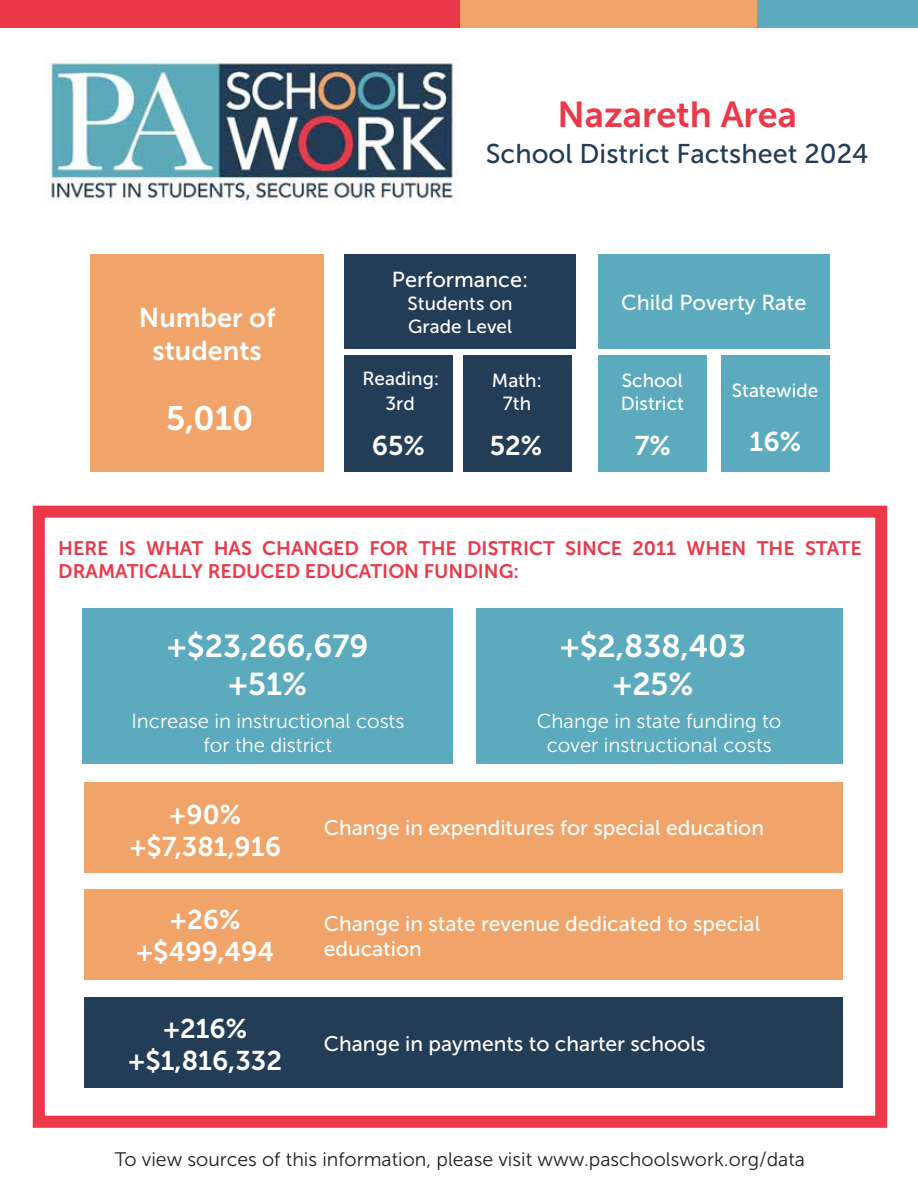
<style>
.page{position:relative;width:918px;height:1188px;background:#fff}
.page>*{position:absolute;margin:0;border:0;box-sizing:border-box;transform-origin:0 0}
.t1{font:36px "Museo Sans 700";color:#ed3849}
.t2{font:33.75px "Museo Sans 700";color:#fff}
.t3{font:31.5px/37.8px "Museo Sans 700";color:#fff;text-align:center}
.t4{font:27px/32.4px "Museo Sans 700";color:#fff;text-align:center}
.t5{font:27px "Museo Sans 500";color:#233d56}
.t6{font:21.6px "Museo Sans 500";color:#fff}
.t7{font:21px/25.2px "Museo Sans 500";color:#fff}
.t8{font:20.25px/24.3px "Museo Sans 300";color:#fff;text-align:center}
.t9{font:19.5px/23.4px "Museo Sans 700";color:#ed3849}
.t10{font:19.5px "Museo Sans 300";color:#231f20}
.t11{font:18.9px/22.6px "Museo Sans 500";color:#fff}
</style>
<div class="page">
<img style="left:45px;top:57px;width:411px;height:146px">
<div style="left:0;top:0;width:460px;height:27px;background:#ed3849"></div>
<div style="left:460px;top:0;width:297px;height:27px;background:#f0a46a"></div>
<div style="left:757px;top:0;width:161px;height:27px;background:#5caabe"></div>
<div style="left:90px;top:255px;width:234px;height:217px;background:#f0a46a"></div>
<div style="left:345px;top:255px;width:231px;height:94px;background:#233d56"></div>
<div style="left:344px;top:355px;width:109px;height:117px;background:#233d56"></div>
<div style="left:463px;top:355px;width:108px;height:117px;background:#233d56"></div>
<div style="left:33px;top:506px;width:854px;height:622px;border:12px solid #ed3849"></div>
<div style="left:84px;top:782px;width:758px;height:91px;background:#f0a46a"></div>
<div style="left:84px;top:889px;width:758px;height:91px;background:#f0a46a"></div>
<div style="left:84px;top:998px;width:758px;height:90px;background:#233d56"></div>
<div style="left:476px;top:608px;width:366px;height:156px;background:#5caabe"></div>
<div style="left:83px;top:608px;width:370px;height:156px;background:#5caabe"></div>
<div style="left:598px;top:255px;width:232px;height:94px;background:#5caabe"></div>
<div style="left:598px;top:355px;width:109px;height:117px;background:#5caabe"></div>
<div style="left:721px;top:355px;width:109px;height:117px;background:#5caabe"></div>
<h1 class="t1" style="left:558px;top:95px;width:241px">Nazareth Area</h1>
<p class="t4" style="left:139px;top:302px;width:138px">Number of students</p>
<h2 class="t2" style="left:166px;top:400px;width:89px">5,010</h2>
<p class="t5" style="left:486px;top:139px;width:384px">School District Factsheet 2024</p>
<p class="t6" style="left:392px;top:268px;width:138px">Performance:</p>
<p class="t11" style="left:408px;top:292px;width:107px">Students on<br>Grade Level</p>
<p class="t11" style="left:363px;top:367px;width:78px;line-height:24.3px;text-align:center">Reading:<br>3rd</p>
<p class="t11" style="left:492px;top:369px;width:52px;text-align:center">Math:<br>7th</p>
<p class="t6" style="left:621px;top:291px;width:187px">Child Poverty Rate</p>
<p class="t11" style="left:621px;top:369px;width:64px">School<br>District</p>
<p class="t11" style="left:732px;top:379px;width:88px">Statewide</p>
<p class="t4" style="left:372px;top:429px;width:55px">65%</p>
<p class="t4" style="left:490px;top:429px;width:54px">52%</p>
<p class="t4" style="left:635px;top:429px;width:38px">7%</p>
<p class="t4" style="left:750px;top:426px;width:53px">16%</p>
<p class="t9" style="left:58px;top:536px;width:805px">HERE IS WHAT HAS CHANGED FOR THE DISTRICT SINCE 2011 WHEN THE STATE<br>DRAMATICALLY REDUCED EDUCATION FUNDING:</p>
<h3 class="t3" style="left:167px;top:627px;width:203px">+$23,266,679 +51%</h3>
<h3 class="t3" style="left:560px;top:627px;width:188px">+$2,838,403 +25%</h3>
<p class="t8" style="left:131px;top:709px;width:274px">Increase in instructional costs for the district</p>
<p class="t8" style="left:537px;top:709px;width:246px">Change in state funding to cover instructional costs</p>
<p class="t4" style="left:129px;top:798px;width:153px">+90% +$7,381,916</p>
<p class="t4" style="left:136px;top:903px;width:139px">+26% +$499,494</p>
<p class="t4" style="left:128px;top:1012px;width:155px">+216% +$1,816,332</p>
<p class="t7" style="left:324px;top:815px;width:442px">Change in expenditures for special education</p>
<p class="t7" style="left:324px;top:911px;width:438px">Change in state revenue dedicated to special education</p>
<p class="t7" style="left:324px;top:1031px;width:383px">Change in payments to charter schools</p>
<p class="t10" style="left:115px;top:1149px;width:692px">To view sources of this information, please visit www.paschoolswork.org/data</p>
</div>
